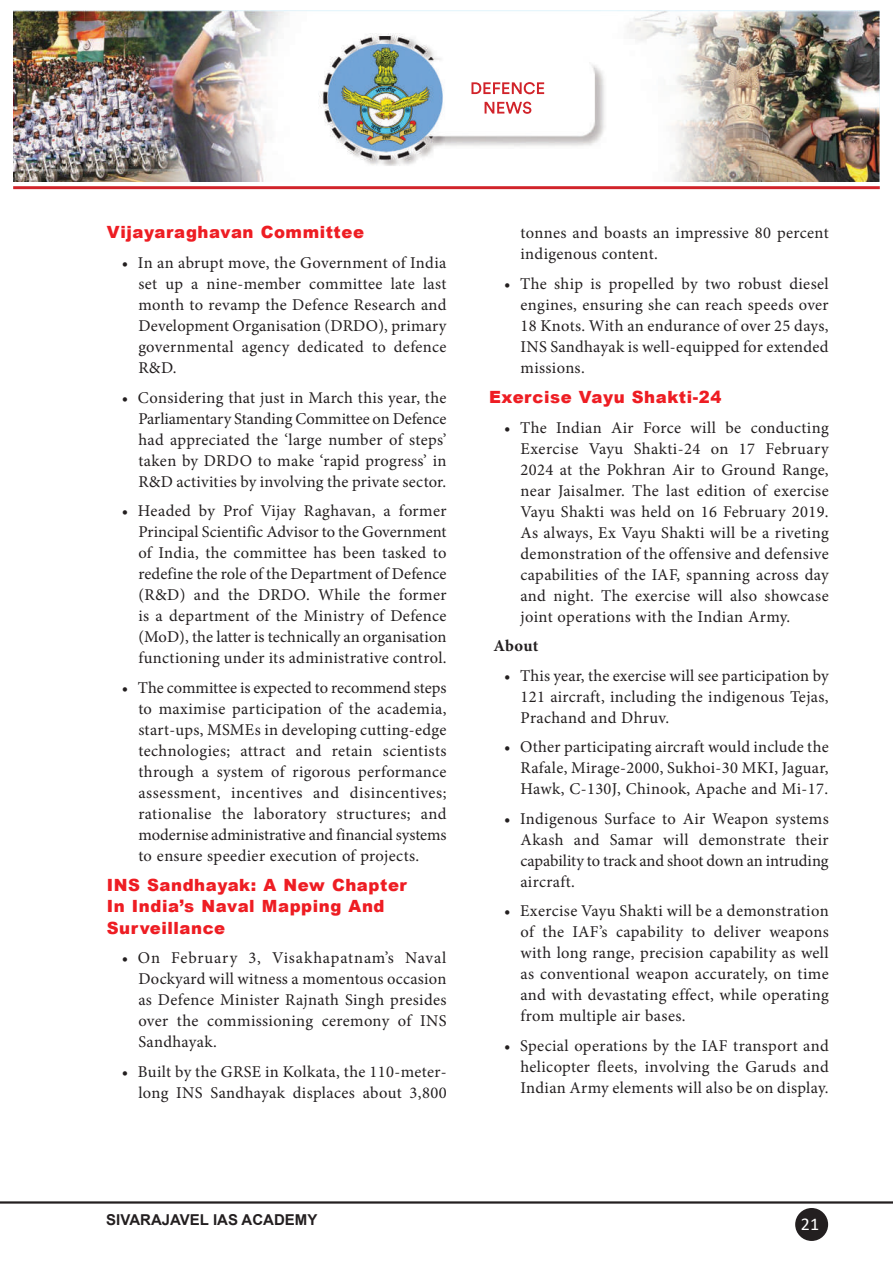
<style>
.page{position:relative;width:893px;height:1263px;background:#fff}
.page>*{position:absolute;margin:0;border:0;box-sizing:border-box;transform-origin:0 0}
.t1{font:18px "Calibri";color:#fff}
.t2{font:900 16.8px/21.5px "Arial";letter-spacing:.035em;color:#ee1d23}
.t3{font:16.5px/21px "Minion Pro";letter-spacing:.02em;color:#231f20;text-align:justify}
.t4{font:700 16.5px "Minion Pro";letter-spacing:.015em;color:#231f20}
.t5{font:700 15px "Arial";color:#231f20}
</style>
<div class="page">
<hr style="left:0;top:1201px;width:893px;height:2px;background:#231f20">
<div style="left:795px;top:1208px;width:33px;height:33px;background:#231f20;border-radius:50%"></div>
<img style="left:13px;top:11px;width:867px;height:171px">
<div style="left:455px;top:72px;width:125px;height:49px;background:#fff"></div>
<svg style="left:485px;top:102px;width:46px;height:12px"></svg>
<svg style="left:471px;top:82px;width:73px;height:12px"></svg>
<hr style="left:13px;top:186px;width:867px;height:3px;background:#d1232a">
<p class="t2" style="left:107px;top:221px;width:259px">Vijayaraghavan Committee</p>
<p class="t3" style="left:138px;top:252px;width:310px;text-indent:-16px">• In an abrupt move, the Government of India set up a nine-member committee late last month to revamp the Defence Research and Development Organisation (DRDO), primary governmental agency dedicated to defence R&amp;D.</p>
<p class="t3" style="left:138px;top:387px;width:310px;text-indent:-16px">• Considering that just in March this year, the Parliamentary Standing Committee on Defence had appreciated the ‘large number of steps’ taken by DRDO to make ‘rapid progress’ in R&amp;D activities by involving the private sector.</p>
<p class="t3" style="left:138px;top:500px;width:310px;text-indent:-16px">• Headed by Prof Vijay Raghavan, a former Principal Scientific Advisor to the Government of India, the committee has been tasked to redefine the role of the Department of Defence (R&amp;D) and the DRDO. While the former is a department of the Ministry of Defence (MoD), the latter is technically an organisation functioning under its administrative control.</p>
<p class="t3" style="left:138px;top:677px;width:310px;text-indent:-16px">• The committee is expected to recommend steps to maximise participation of the academia, start-ups, MSMEs in developing cutting-edge technologies; attract and retain scientists through a system of rigorous performance assessment, incentives and disincentives; rationalise the laboratory structures; and modernise administrative and financial systems to ensure speedier execution of projects.</p>
<p class="t2" style="left:107px;top:873px;width:302px">INS Sandhayak: A New Chapter<br>In India’s Naval Mapping And<br>Surveillance</p>
<p class="t3" style="left:138px;top:947px;width:310px;text-indent:-16px">• On February 3, Visakhapatnam’s Naval Dockyard will witness a momentous occasion as Defence Minister Rajnath Singh presides over the commissioning ceremony of INS Sandhayak.</p>
<p class="t3" style="left:122px;top:1061px;width:326px;text-align:right">• Built by the GRSE in Kolkata, the 110-meter&shy;long INS Sandhayak displaces about 3,800</p>
<p class="t3" style="left:520px;top:223px;width:310px">tonnes and boasts an impressive 80 percent indigenous content.</p>
<p class="t3" style="left:520px;top:273px;width:310px;text-indent:-16px">• The ship is propelled by two robust diesel engines, ensuring she can reach speeds over 18 Knots. With an endurance of over 25 days, INS Sandhayak is well-equipped for extended missions.</p>
<p class="t2" style="left:489px;top:386px;width:234px">Exercise Vayu Shakti-24</p>
<p class="t3" style="left:520px;top:417px;width:310px;text-indent:-16px">• The Indian Air Force will be conducting Exercise Vayu Shakti-24 on 17 February 2024 at the Pokhran Air to Ground Range, near Jaisalmer. The last edition of exercise Vayu Shakti was held on 16 February 2019.<br>As always, Ex Vayu Shakti will be a riveting demonstration of the offensive and defensive capabilities of the IAF, spanning across day and night. The exercise will also showcase joint operations with the Indian Army.</p>
<p class="t4" style="left:493px;top:634px;width:46px">About</p>
<p class="t3" style="left:520px;top:665px;width:310px;text-indent:-16px">• This year, the exercise will see participation by 121 aircraft, including the indigenous Tejas, Prachand and Dhruv.</p>
<p class="t3" style="left:520px;top:736px;width:310px;text-indent:-16px">• Other participating aircraft would include the Rafale, Mirage-2000, Sukhoi-30 MKI, Jaguar, Hawk, C-130J, Chinook, Apache and Mi-17.</p>
<p class="t3" style="left:520px;top:808px;width:310px;text-indent:-16px">• Indigenous Surface to Air Weapon systems Akash and Samar will demonstrate their capability to track and shoot down an intruding aircraft.</p>
<p class="t3" style="left:520px;top:900px;width:310px;text-indent:-16px">• Exercise Vayu Shakti will be a demonstration of the IAF’s capability to deliver weapons with long range, precision capability as well as conventional weapon accurately, on time and with devastating effect, while operating from multiple air bases.</p>
<p class="t3" style="left:520px;top:1035px;width:310px;text-indent:-16px">• Special operations by the IAF transport and helicopter fleets, involving the Garuds and Indian Army elements will also be on display.</p>
<p class="t5" style="left:106px;top:1209px;width:213px">SIVARAJAVEL IAS ACADEMY</p>
<p class="t1" style="left:801px;top:1211px;width:20px">21</p>
</div>
